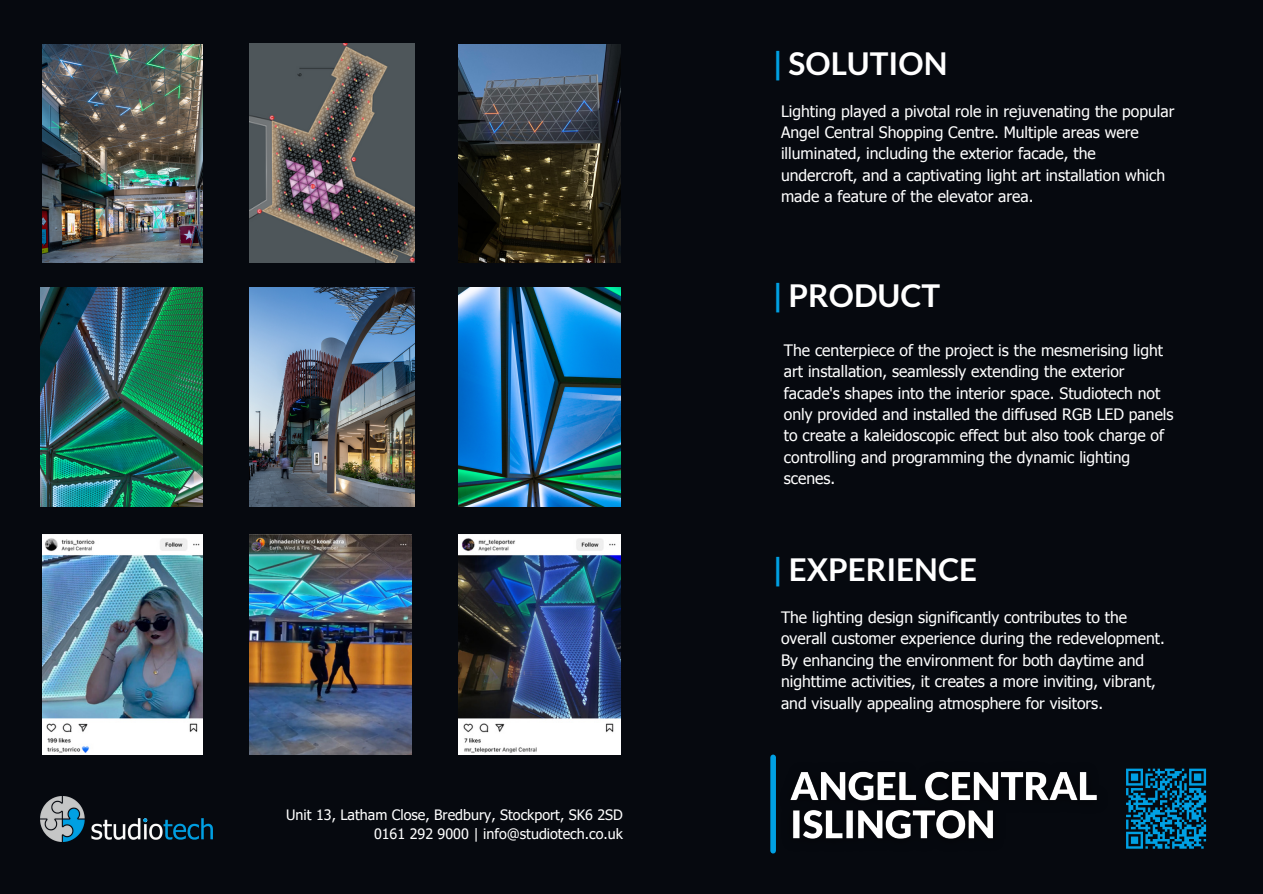
<style>
.page{position:relative;width:1263px;height:894px;background:#fff}
.page>*{position:absolute;margin:0;border:0;box-sizing:border-box;transform-origin:0 0}
.t1{font:700 31.5px "Lato";color:#fff}
.t2{font:15.75px/21.3px "Tahoma";color:#fff}
.t3{font:14.25px "Tahoma";color:#fff}
.s1{color:#00a0e3}
</style>
<div class="page">
<div style="left:0;top:0;width:1263px;height:893px;background:#06090f"></div>
<div style="left:770px;top:757px;width:6px;height:93px;background:#00a0e3"></div>
<img style="left:41px;top:796px;width:44px;height:45px">
<img style="left:163px;top:818px;width:49px;height:22px">
<img style="left:91px;top:818px;width:72px;height:22px">
<svg style="left:143px;top:818px;width:4px;height:4px"></svg>
<img style="left:42px;top:534px;width:161px;height:220px">
<img style="left:458px;top:44px;width:162px;height:218px">
<img style="left:458px;top:288px;width:162px;height:218px">
<img style="left:41px;top:288px;width:162px;height:218px">
<img style="left:250px;top:288px;width:164px;height:218px">
<img style="left:42px;top:44px;width:161px;height:219px">
<img style="left:250px;top:534px;width:162px;height:220px">
<img style="left:250px;top:44px;width:164px;height:218px">
<img style="left:458px;top:534px;width:162px;height:220px">
<img style="left:773px;top:755px;width:324px;height:99px">
<svg style="left:1126px;top:768px;width:81px;height:81px"></svg>
<p class="t3" style="left:286px;top:805px;width:338px">Unit 13, Latham Close, Bredbury, Stockport, SK6 2SD</p>
<p class="t3" style="left:374px;top:824px;width:250px">0161 292 9000 | info@studiotech.co.uk</p>
<p class="t1" style="left:773px;top:43px;width:176px"><span class="s1">|</span> SOLUTION</p>
<p class="t2" style="left:781px;top:100px;width:395px">Lighting played a pivotal role in rejuvenating the popular Angel Central Shopping Centre. Multiple areas were illuminated, including the exterior facade, the undercroft, and a captivating light art installation which made a feature of the elevator area.</p>
<p class="t1" style="left:773px;top:276px;width:169px"><span class="s1">|</span> PRODUCT</p>
<p class="t2" style="left:784px;top:339px;width:391px">The centerpiece of the project is the mesmerising light art installation, seamlessly extending the exterior facade's shapes into the interior space. Studiotech not only provided and installed the diffused RGB LED panels to create a kaleidoscopic effect but also took charge of controlling and programming the dynamic lighting scenes.</p>
<p class="t1" style="left:773px;top:549px;width:206px"><span class="s1">|</span> EXPERIENCE</p>
<p class="t2" style="left:781px;top:606px;width:385px">The lighting design significantly contributes to the overall customer experience during the redevelopment.<br>By enhancing the environment for both daytime and nighttime activities, it creates a more inviting, vibrant, and visually appealing atmosphere for visitors.</p>
</div>
